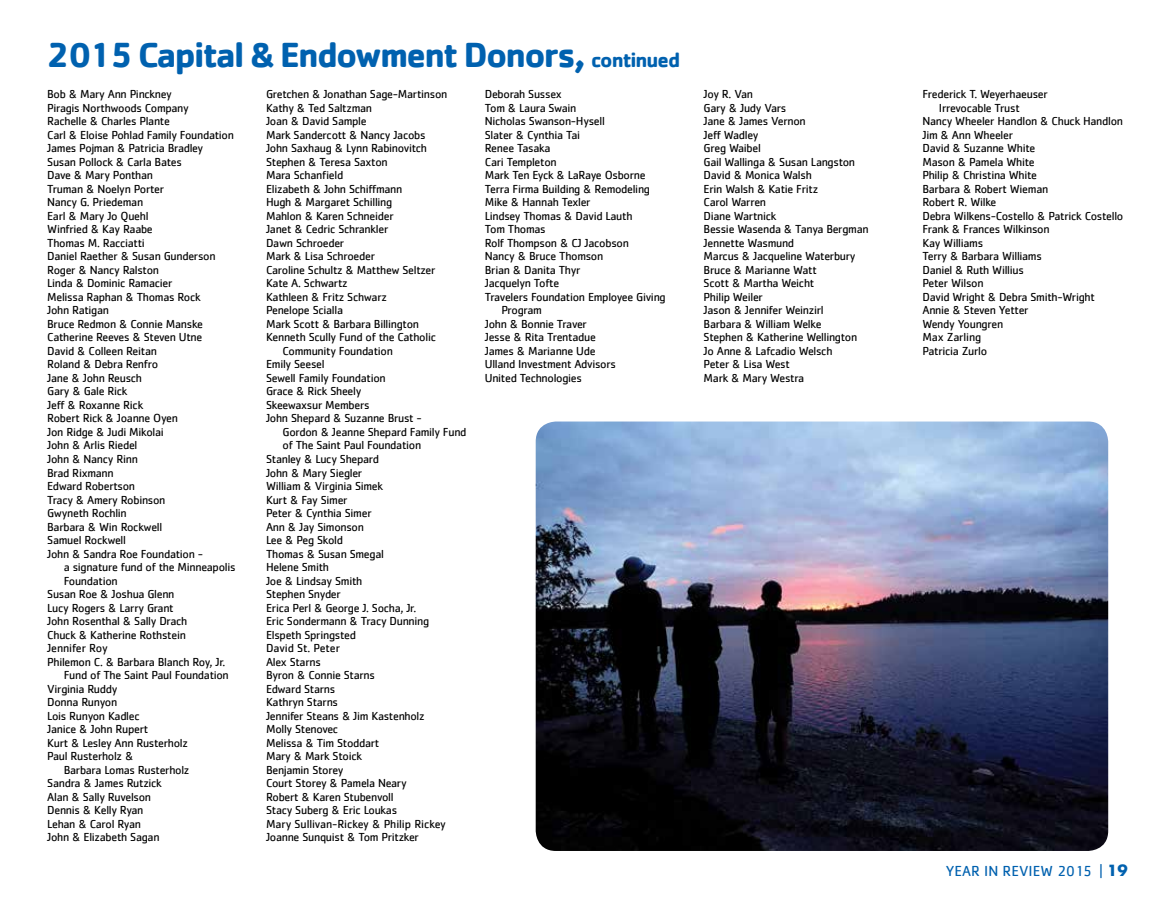
<style>
.page{position:relative;width:1175px;height:905px;background:#fff}
.page>*{position:absolute;margin:0;border:0;box-sizing:border-box;transform-origin:0 0}
.t1{font:700 36px "Cachet";letter-spacing:-.05em;color:#0061af}
.t2{font:15px "Cachet";color:#0061af}
.t3{font:12px/13.5px "Cachet";letter-spacing:-.025em;color:#000}
.s1{font-size:21px}
.s2{font-family:"Futura";font-weight:700}
</style>
<div class="page">
<img style="left:535px;top:421px;width:573px;height:429px">
<h1 class="t1" style="left:47px;top:31px;width:634px">2015 Capital &amp; Endowment Donors, <span class="s1">continued</span></h1>
<p class="t3" style="left:47px;top:87px;width:188px">Bob &amp; Mary Ann Pinckney<br>Piragis Northwoods Company<br>Rachelle &amp; Charles Plante<br>Carl &amp; Eloise Pohlad Family Foundation<br>James Pojman &amp; Patricia Bradley<br>Susan Pollock &amp; Carla Bates<br>Dave &amp; Mary Ponthan<br>Truman &amp; Noelyn Porter<br>Nancy G. Priedeman<br>Earl &amp; Mary Jo Quehl<br>Winfried &amp; Kay Raabe<br>Thomas M. Racciatti<br>Daniel Raether &amp; Susan Gunderson<br>Roger &amp; Nancy Ralston<br>Linda &amp; Dominic Ramacier<br>Melissa Raphan &amp; Thomas Rock<br>John Ratigan<br>Bruce Redmon &amp; Connie Manske<br>Catherine Reeves &amp; Steven Utne<br>David &amp; Colleen Reitan<br>Roland &amp; Debra Renfro<br>Jane &amp; John Reusch<br>Gary &amp; Gale Rick<br>Jeff &amp; Roxanne Rick<br>Robert Rick &amp; Joanne Oyen<br>Jon Ridge &amp; Judi Mikolai<br>John &amp; Arlis Riedel<br>John &amp; Nancy Rinn<br>Brad Rixmann<br>Edward Robertson<br>Tracy &amp; Amery Robinson<br>Gwyneth Rochlin<br>Barbara &amp; Win Rockwell<br>Samuel Rockwell<br>John &amp; Sandra Roe Foundation -</p>
<p class="t3" style="left:64px;top:560px;width:173px">a signature fund of the Minneapolis</p>
<p class="t3" style="left:64px;top:573px;width:55px">Foundation</p>
<p class="t3" style="left:47px;top:587px;width:129px">Susan Roe &amp; Joshua Glenn</p>
<p class="t3" style="left:47px;top:600px;width:128px">Lucy Rogers &amp; Larry Grant</p>
<p class="t3" style="left:47px;top:614px;width:142px">John Rosenthal &amp; Sally Drach</p>
<p class="t3" style="left:47px;top:627px;width:140px">Chuck &amp; Katherine Rothstein</p>
<p class="t3" style="left:47px;top:641px;width:62px">Jennifer Roy</p>
<p class="t3" style="left:47px;top:654px;width:180px">Philemon C. &amp; Barbara Blanch Roy, Jr.</p>
<p class="t3" style="left:64px;top:668px;width:167px">Fund of The Saint Paul Foundation</p>
<p class="t3" style="left:47px;top:681px;width:72px">Virginia Ruddy</p>
<p class="t3" style="left:47px;top:695px;width:71px">Donna Runyon</p>
<p class="t3" style="left:47px;top:708px;width:94px">Lois Runyon Kadlec</p>
<p class="t3" style="left:47px;top:722px;width:102px">Janice &amp; John Rupert</p>
<p class="t3" style="left:47px;top:735px;width:142px">Kurt &amp; Lesley Ann Rusterholz</p>
<p class="t3" style="left:47px;top:749px;width:88px">Paul Rusterholz &amp;</p>
<p class="t3" style="left:64px;top:762px;width:127px">Barbara Lomas Rusterholz</p>
<p class="t3" style="left:47px;top:776px;width:116px">Sandra &amp; James Rutzick</p>
<p class="t3" style="left:47px;top:789px;width:105px">Alan &amp; Sally Ruvelson</p>
<p class="t3" style="left:47px;top:803px;width:98px">Dennis &amp; Kelly Ryan</p>
<p class="t3" style="left:47px;top:816px;width:95px">Lehan &amp; Carol Ryan</p>
<p class="t3" style="left:47px;top:830px;width:114px">John &amp; Elizabeth Sagan</p>
<p class="t3" style="left:266px;top:87px;width:183px">Gretchen &amp; Jonathan Sage-Martinson</p>
<p class="t3" style="left:266px;top:101px;width:107px">Kathy &amp; Ted Saltzman</p>
<p class="t3" style="left:266px;top:114px;width:102px">Joan &amp; David Sample</p>
<p class="t3" style="left:266px;top:128px;width:161px">Mark Sandercott &amp; Nancy Jacobs</p>
<p class="t3" style="left:266px;top:141px;width:162px">John Saxhaug &amp; Lynn Rabinovitch</p>
<p class="t3" style="left:266px;top:155px;width:123px">Stephen &amp; Teresa Saxton</p>
<p class="t3" style="left:266px;top:168px;width:79px">Mara Schanfield</p>
<p class="t3" style="left:266px;top:182px;width:138px">Elizabeth &amp; John Schiffmann</p>
<p class="t3" style="left:266px;top:195px;width:128px">Hugh &amp; Margaret Schilling</p>
<p class="t3" style="left:266px;top:209px;width:129px">Mahlon &amp; Karen Schneider</p>
<p class="t3" style="left:266px;top:222px;width:124px">Janet &amp; Cedric Schrankler</p>
<p class="t3" style="left:266px;top:236px;width:80px">Dawn Schroeder</p>
<p class="t3" style="left:266px;top:249px;width:111px">Mark &amp; Lisa Schroeder</p>
<p class="t3" style="left:266px;top:263px;width:171px">Caroline Schultz &amp; Matthew Seltzer</p>
<p class="t3" style="left:266px;top:276px;width:83px">Kate A. Schwartz</p>
<p class="t3" style="left:266px;top:290px;width:122px">Kathleen &amp; Fritz Schwarz</p>
<p class="t3" style="left:266px;top:303px;width:78px">Penelope Scialla</p>
<p class="t3" style="left:266px;top:317px;width:154px">Mark Scott &amp; Barbara Billington</p>
<p class="t3" style="left:266px;top:330px;width:171px">Kenneth Scully Fund of the Catholic</p>
<p class="t3" style="left:266px;top:344px;width:128px">Community Foundation</p>
<p class="t3" style="left:266px;top:357px;width:60px">Emily Seesel</p>
<p class="t3" style="left:266px;top:371px;width:121px">Sewell Family Foundation</p>
<p class="t3" style="left:266px;top:384px;width:97px">Grace &amp; Rick Sheely</p>
<p class="t3" style="left:266px;top:398px;width:105px">Skeewaxsur Members</p>
<p class="t3" style="left:266px;top:411px;width:157px">John Shepard &amp; Suzanne Brust -</p>
<p class="t3" style="left:266px;top:425px;width:202px">Gordon &amp; Jeanne Shepard Family Fund</p>
<p class="t3" style="left:282px;top:438px;width:140px">of The Saint Paul Foundation</p>
<p class="t3" style="left:266px;top:452px;width:115px">Stanley &amp; Lucy Shepard</p>
<p class="t3" style="left:266px;top:465px;width:98px">John &amp; Mary Siegler</p>
<p class="t3" style="left:266px;top:479px;width:119px">William &amp; Virginia Simek</p>
<p class="t3" style="left:266px;top:492px;width:83px">Kurt &amp; Fay Simer</p>
<p class="t3" style="left:266px;top:506px;width:107px">Peter &amp; Cynthia Simer</p>
<p class="t3" style="left:266px;top:519px;width:99px">Ann &amp; Jay Simonson</p>
<p class="t3" style="left:266px;top:533px;width:79px">Lee &amp; Peg Skold</p>
<p class="t3" style="left:266px;top:546px;width:119px">Thomas &amp; Susan Smegal</p>
<p class="t3" style="left:266px;top:560px;width:64px">Helene Smith</p>
<p class="t3" style="left:266px;top:573px;width:98px">Joe &amp; Lindsay Smith</p>
<p class="t3" style="left:266px;top:587px;width:76px">Stephen Snyder</p>
<p class="t3" style="left:266px;top:600px;width:152px">Erica Perl &amp; George J. Socha, Jr.</p>
<p class="t3" style="left:266px;top:614px;width:165px">Eric Sondermann &amp; Tracy Dunning</p>
<p class="t3" style="left:266px;top:627px;width:91px">Elspeth Springsted</p>
<p class="t3" style="left:266px;top:641px;width:75px">David St. Peter</p>
<p class="t3" style="left:266px;top:654px;width:56px">Alex Starns</p>
<p class="t3" style="left:266px;top:668px;width:110px">Byron &amp; Connie Starns</p>
<p class="t3" style="left:266px;top:681px;width:71px">Edward Starns</p>
<p class="t3" style="left:266px;top:695px;width:74px">Kathryn Starns</p>
<p class="t3" style="left:266px;top:708px;width:160px">Jennifer Steans &amp; Jim Kastenholz</p>
<p class="t3" style="left:266px;top:722px;width:74px">Molly Stenovec</p>
<p class="t3" style="left:266px;top:735px;width:115px">Melissa &amp; Tim Stoddart</p>
<p class="t3" style="left:266px;top:749px;width:97px">Mary &amp; Mark Stoick</p>
<p class="t3" style="left:266px;top:762px;width:79px">Benjamin Storey</p>
<p class="t3" style="left:266px;top:776px;width:142px">Court Storey &amp; Pamela Neary</p>
<p class="t3" style="left:266px;top:789px;width:129px">Robert &amp; Karen Stubenvoll</p>
<p class="t3" style="left:266px;top:803px;width:133px">Stacy Suberg &amp; Eric Loukas</p>
<p class="t3" style="left:266px;top:816px;width:181px">Mary Sullivan-Rickey &amp; Philip Rickey</p>
<p class="t3" style="left:266px;top:830px;width:154px">Joanne Sunquist &amp; Tom Pritzker</p>
<p class="t3" style="left:485px;top:87px;width:182px">Deborah Sussex<br>Tom &amp; Laura Swain<br>Nicholas Swanson-Hysell<br>Slater &amp; Cynthia Tai<br>Renee Tasaka<br>Cari Templeton<br>Mark Ten Eyck &amp; LaRaye Osborne<br>Terra Firma Building &amp; Remodeling<br>Mike &amp; Hannah Texler<br>Lindsey Thomas &amp; David Lauth<br>Tom Thomas<br>Rolf Thompson &amp; CJ Jacobson<br>Nancy &amp; Bruce Thomson<br>Brian &amp; Danita Thyr<br>Jacquelyn Tofte<br>Travelers Foundation Employee Giving<br>Program<br>John &amp; Bonnie Traver<br>Jesse &amp; Rita Trentadue<br>James &amp; Marianne Ude<br>Ulland I nvestment Advisors<br>United Technologies</p>
<p class="t3" style="left:703px;top:87px;width:166px">Joy R. Van<br>Gary &amp; Judy Vars<br>Jane &amp; James Vernon<br>Jeff Wadley<br>Greg Waibel<br>Gail Wallinga &amp; Susan Langston<br>David &amp; Monica Walsh<br>Erin Walsh &amp; Katie Fritz<br>Carol Warren<br>Diane Wartnick<br>Bessie Wasenda &amp; Tanya Bergman<br>Jennette Wasmund<br>Marcus &amp; Jacqueline Waterbury<br>Bruce &amp; Marianne Watt<br>Scott &amp; Martha Weicht<br>Philip Weiler<br>Jason &amp; Jennifer Weinzirl<br>Barbara &amp; William Welke<br>Stephen &amp; Katherine Wellington<br>Jo Anne &amp; Lafcadio Welsch<br>Peter &amp; Lisa West<br>Mark &amp; Mary Westra</p>
<p class="t3" style="left:922px;top:87px;width:202px">Frederick T. Weyerhaeuser<br>I rrevocable Trust<br>Nancy Wheeler Handlon &amp; Chuck Handlon<br>Jim &amp; Ann Wheeler<br>David &amp; Suzanne White<br>Mason &amp; Pamela White<br>Philip &amp; Christina White<br>Barbara &amp; Robert Wieman<br>Robert R. Wilke<br>Debra Wilkens-Costello &amp; Patrick Costello<br>Frank &amp; Frances Wilkinson<br>Kay Williams<br>Terry &amp; Barbara Williams<br>Daniel &amp; Ruth Willius<br>Peter Wilson<br>David Wright &amp; Debra Smith-Wright<br>Annie &amp; Steven Yetter<br>Wendy Youngren<br>Max Zarling<br>Patricia Zurlo</p>
<p class="t2" style="left:945px;top:862px;width:183px">Year in review 2015 | <span class="s2">19</span></p>
</div>
